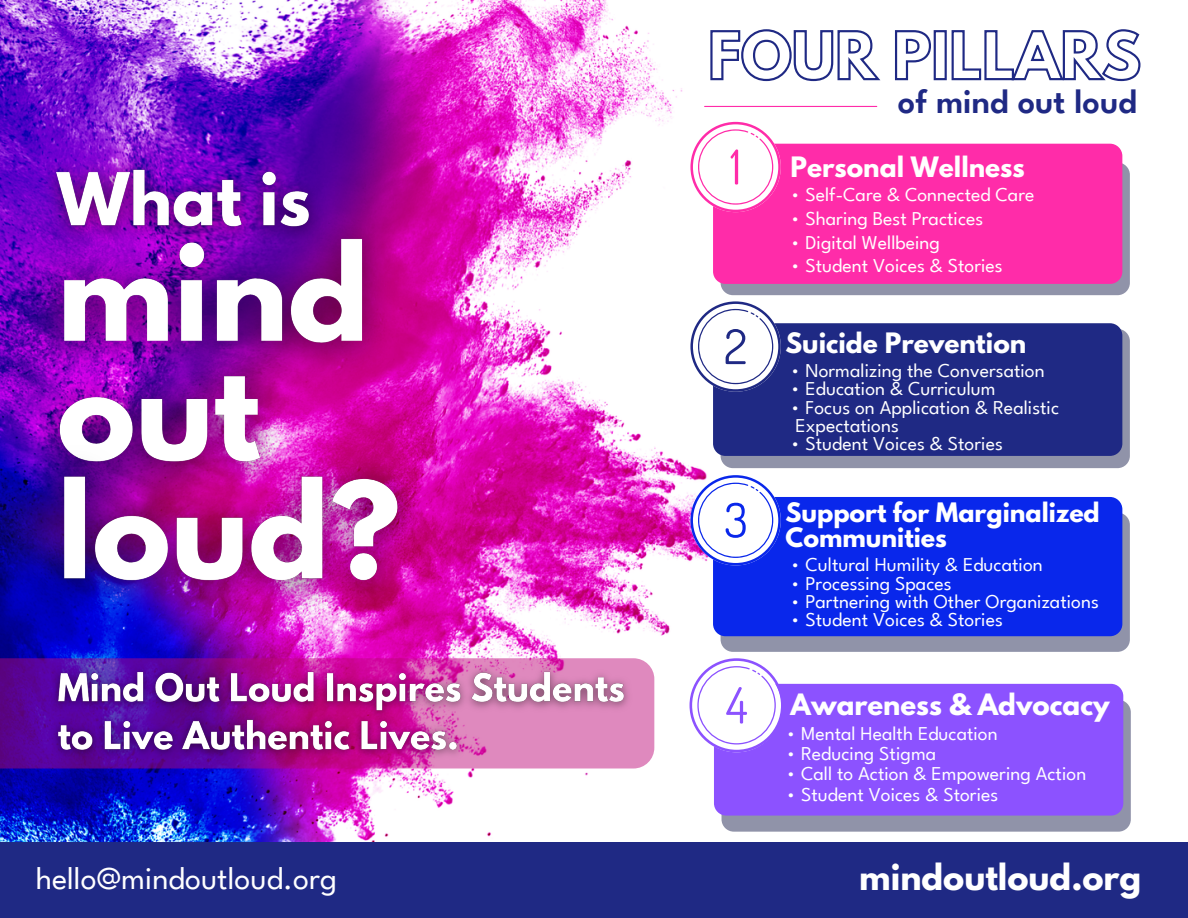
<style>
.page{position:relative;width:1188px;height:918px;background:#fff}
.page>*{position:absolute;margin:0;border:0;box-sizing:border-box;transform-origin:0 0}
.t1{font:600 34.35px "League Spartan";color:#1f2984}
.t2{font:31.95px "League Spartan";color:#fff}
.t3{font:700 31.95px "League Spartan";color:#fff}
.t4{font:700 26.1px "League Spartan";color:#fff}
.t5{font:700 24.9px "League Spartan";color:#fff}
.t6{font:700 23.7px/24.3px "League Spartan";color:#fff}
.t7{font:19.65px/18.3px "League Spartan";color:#fff}
</style>
<div class="page">
<img style="left:0;top:0;width:1131px;height:842px">
<div style="left:0;top:842px;width:1188px;height:76px;background:#1f2984"></div>
<div style="left:721px;top:163px;width:409px;height:132px;background:#9093a9;border-radius:12px"></div>
<div style="left:713px;top:144px;width:409px;height:140px;background:#ff2ca9;border-radius:12px"></div>
<svg style="left:690px;top:122px;width:91px;height:90px"></svg>
<div style="left:721px;top:329px;width:409px;height:139px;background:#9093a9;border-radius:12px"></div>
<div style="left:713px;top:323px;width:409px;height:133px;background:#1f2984;border-radius:12px"></div>
<svg style="left:690px;top:301px;width:91px;height:91px"></svg>
<div style="left:721px;top:513px;width:409px;height:139px;background:linear-gradient(to right,#9093a9,#8f92a9);border-radius:12px"></div>
<div style="left:713px;top:497px;width:409px;height:139px;background:#0927eb;border-radius:12px"></div>
<svg style="left:690px;top:475px;width:91px;height:90px"></svg>
<div style="left:722px;top:700px;width:409px;height:132px;background:#9093a9;border-radius:12px"></div>
<div style="left:714px;top:684px;width:409px;height:132px;background:#8c52ff;border-radius:12px"></div>
<svg style="left:690px;top:658px;width:94px;height:94px"></svg>
<img style="left:30px;top:143px;width:306px;height:47px">
<svg style="left:0;top:658px;width:654px;height:111px;background:#8633a3"></svg>
<img style="left:10px;top:190px;width:439px;height:482px">
<svg style="left:709px;top:28px;width:432px;height:54px"></svg>
<hr style="left:705px;top:106px;width:172px;height:1px;background:#ff2ca9">
<img style="left:45px;top:660px;width:592px;height:115px">
<p class="t1" style="left:898px;top:89px;width:241px">of mind out loud</p>
<p class="t5" style="left:791px;top:154px;width:236px">Personal Wellness</p>
<p class="t7" style="left:791px;top:188px;width:245px">• Self-Care &amp; Connected Care</p>
<p class="t7" style="left:791px;top:211px;width:194px">• Sharing Best Practices</p>
<p class="t7" style="left:791px;top:235px;width:151px">• Digital Wellbeing</p>
<p class="t7" style="left:791px;top:258px;width:214px">• Student Voices &amp; Stories</p>
<p class="t5" style="left:786px;top:331px;width:242px">Suicide Prevention</p>
<p class="t7" style="left:791px;top:363px;width:256px">• Normalizing the Conversation</p>
<p class="t7" style="left:791px;top:382px;width:207px">• Education &amp; Curriculum</p>
<p class="t7" style="left:791px;top:400px;width:270px">• Focus on Application &amp; Realistic<br>Expectations</p>
<p class="t7" style="left:791px;top:436px;width:214px">• Student Voices &amp; Stories</p>
<p class="t6" style="left:786px;top:504px;width:316px">Support for Marginalized<br>Communities</p>
<p class="t7" style="left:791px;top:557px;width:254px">• Cultural Humility &amp; Education</p>
<p class="t7" style="left:791px;top:576px;width:163px">• Processing Spaces</p>
<p class="t7" style="left:791px;top:594px;width:310px">• Partnering with Other Organizations</p>
<p class="t7" style="left:791px;top:612px;width:214px">• Student Voices &amp; Stories</p>
<p class="t4" style="left:791px;top:692px;width:321px">Awareness &amp; Advocacy</p>
<p class="t7" style="left:786px;top:726px;width:213px">• Mental Health Education</p>
<p class="t7" style="left:786px;top:746px;width:152px">• Reducing Stigma</p>
<p class="t7" style="left:786px;top:767px;width:302px">• Call to Action &amp; Empowering Action</p>
<p class="t7" style="left:786px;top:787px;width:214px">• Student Voices &amp; Stories</p>
<p class="t2" style="left:36px;top:867px;width:303px">hello@mindoutloud.org</p>
<p class="t3" style="left:859px;top:862px;width:284px">mindoutloud.org</p>
</div>
